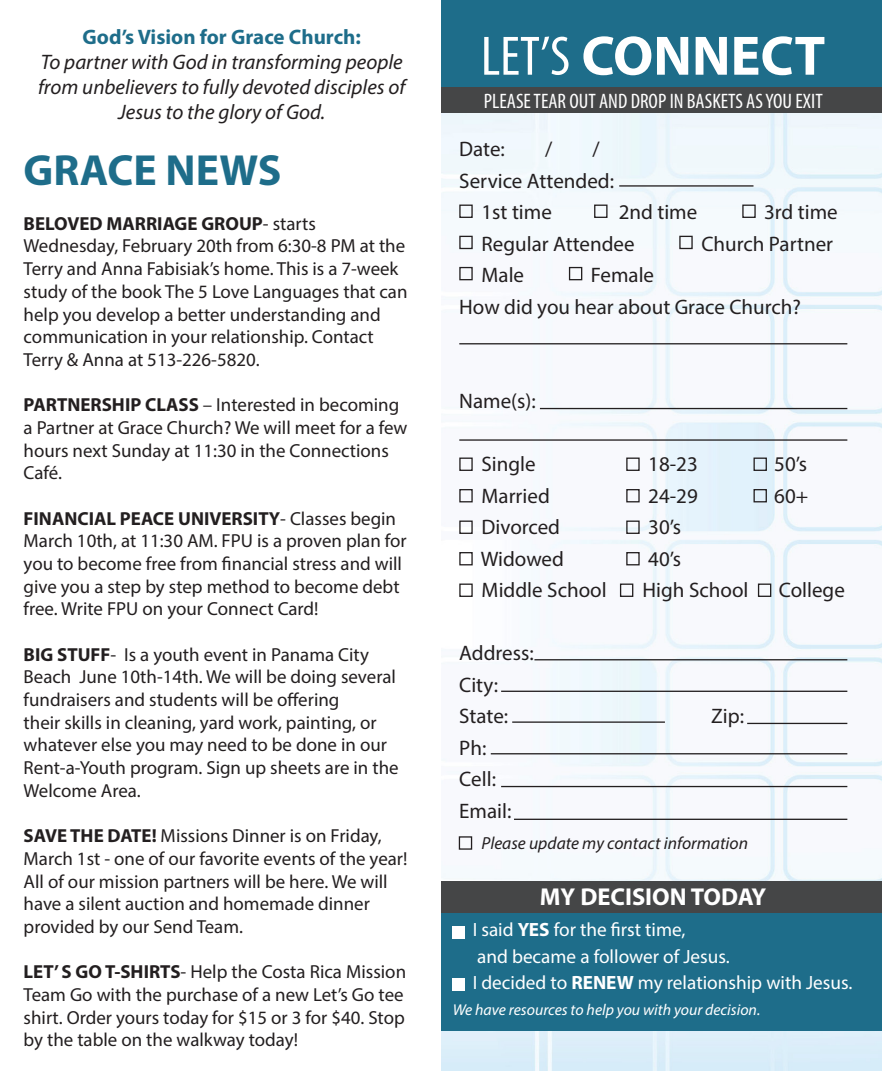
<style>
.page{position:relative;width:882px;height:1071px;background:#fff}
.page>*{position:absolute;margin:0;border:0;box-sizing:border-box;transform-origin:0 0}
.t1{font:700 56px "Myriad Pro";color:#fff}
.t2{font:700 43.75px "Myriad Pro";color:#1e6d8a}
.t3{font:700 24.5px "Myriad Pro";color:#fff}
.t4{font:21px "Myriad Pro";color:#231f20}
.t5{font:italic 21px/25.2px "Myriad Pro";color:#231f20;text-align:center}
.t6{font:condensed 21px "Myriad Pro";color:#fff}
.t7{font:700 21px "Myriad Pro";color:#1e6d8a}
.t8{font:19.25px "Myriad Pro";color:#fff}
.t9{font:18.9px/22.8px "Myriad Pro";color:#231f20}
.t10{font:italic 17.5px "Myriad Pro";color:#231f20}
.t11{font:italic 15.75px "Myriad Pro";color:#fff}
.s1{font-weight:700}
.s2{font-weight:400;font-stretch:condensed}
</style>
<div class="page">
<img style="left:441px;top:112px;width:441px;height:959px">
<div style="left:441px;top:0;width:441px;height:87px;background:#1e6d8a"></div>
<div style="left:441px;top:87px;width:441px;height:25px;background:#454647"></div>
<div style="left:441px;top:912px;width:441px;height:119px;background:#1e6d8a"></div>
<div style="left:441px;top:881px;width:441px;height:31px;background:#454647"></div>
<div style="left:453px;top:927px;width:12px;height:12px;background:#fff"></div>
<div style="left:453px;top:978px;width:12px;height:12px;background:#fff"></div>
<hr style="left:540px;top:408px;width:307px;height:1px;background:#231f20">
<hr style="left:459px;top:439px;width:388px;height:2px;background:#231f20">
<hr style="left:459px;top:343px;width:388px;height:1px;background:#231f20">
<div style="left:459px;top:236px;width:14px;height:13px;border:1px solid #231f20"></div>
<div style="left:459px;top:489px;width:14px;height:13px;border:1px solid #231f20"></div>
<div style="left:626px;top:489px;width:14px;height:13px;border:1px solid #231f20"></div>
<div style="left:754px;top:489px;width:13px;height:13px;border:1px solid #231f20"></div>
<div style="left:679px;top:236px;width:14px;height:13px;border:1px solid #231f20"></div>
<div style="left:459px;top:267px;width:14px;height:13px;border:1px solid #231f20"></div>
<div style="left:459px;top:521px;width:14px;height:13px;border:1px solid #231f20"></div>
<div style="left:626px;top:521px;width:14px;height:13px;border:1px solid #231f20"></div>
<div style="left:459px;top:552px;width:14px;height:13px;border:1px solid #231f20"></div>
<div style="left:459px;top:584px;width:14px;height:13px;border:1px solid #231f20"></div>
<div style="left:459px;top:836px;width:13px;height:14px;border:1px solid #231f20"></div>
<div style="left:620px;top:584px;width:13px;height:13px;border:1px solid #231f20"></div>
<div style="left:758px;top:584px;width:13px;height:13px;border:1px solid #231f20"></div>
<div style="left:626px;top:552px;width:14px;height:13px;border:1px solid #231f20"></div>
<div style="left:569px;top:267px;width:13px;height:13px;border:1px solid #231f20"></div>
<div style="left:459px;top:205px;width:14px;height:13px;border:1px solid #231f20"></div>
<div style="left:459px;top:458px;width:14px;height:13px;border:1px solid #231f20"></div>
<div style="left:626px;top:458px;width:14px;height:13px;border:1px solid #231f20"></div>
<div style="left:754px;top:458px;width:13px;height:13px;border:1px solid #231f20"></div>
<div style="left:594px;top:205px;width:14px;height:13px;border:1px solid #231f20"></div>
<div style="left:742px;top:205px;width:14px;height:13px;border:1px solid #231f20"></div>
<hr style="left:619px;top:185px;width:135px;height:2px;background:#231f20">
<hr style="left:534px;top:659px;width:313px;height:1px;background:#231f20">
<hr style="left:501px;top:691px;width:346px;height:1px;background:#231f20">
<hr style="left:512px;top:721px;width:153px;height:2px;background:#231f20">
<hr style="left:747px;top:723px;width:100px;height:1px;background:#231f20">
<hr style="left:491px;top:753px;width:356px;height:1px;background:#231f20">
<hr style="left:501px;top:786px;width:346px;height:1px;background:#231f20">
<hr style="left:514px;top:819px;width:333px;height:1px;background:#231f20">
<p class="t7" style="left:83px;top:23px;width:280px">God’s Vision for Grace Church:</p>
<p class="t5" style="left:38px;top:49px;width:369px">To partner with God in transforming people from unbelievers to fully devoted disciples of<br>Jesus to the glory of God.</p>
<p class="t2" style="left:24px;top:142px;width:259px">GRACE NEWS</p>
<p class="t9" style="left:24px;top:212px;width:385px"><span class="s1">BELOVED MARRIAGE GROUP</span>- starts Wednesday, February 20th from 6:30-8 PM at the Terry and Anna Fabisiak’s home. This is a 7-week study of the book The 5 Love Languages that can help you develop a better understanding and communication in your relationship. Contact Terry &amp; Anna at 513-226-5820.</p>
<p class="t9" style="left:24px;top:393px;width:385px"><span class="s1">PARTNERSHIP CLASS</span> – Interested in becoming a Partner at Grace Church? We will meet for a few hours next Sunday at 11:30 in the Connections Café.</p>
<p class="t9" style="left:24px;top:507px;width:385px"><span class="s1">FINANCIAL PEACE UNIVERSITY</span>- Classes begin March 10th, at 11:30 AM. FPU is a proven plan for you to become free from financial stress and will give you a step by step method to become debt free. Write FPU on your Connect Card!</p>
<p class="t9" style="left:24px;top:643px;width:377px"><span class="s1">BIG STUFF</span>- Is a youth event in Panama City Beach June 10th-14th. We will be doing several fundraisers and students will be offering<br>their skills in cleaning, yard work, painting, or whatever else you may need to be done in our Rent-a-Youth program. Sign up sheets are in the Welcome Area.</p>
<p class="t9" style="left:24px;top:824px;width:385px"><span class="s1">SAVE THE DATE!</span> Missions Dinner is on Friday, March 1st - one of our favorite events of the year!<br>All of our mission partners will be here. We will have a silent auction and homemade dinner provided by our Send Team.</p>
<p class="t9" style="left:24px;top:960px;width:384px"><span class="s1">LET’ S GO T-SHIRTS</span>- Help the Costa Rica Mission Team Go with the purchase of a new Let’s Go tee shirt. Order yours today for $15 or 3 for $40. Stop by the table on the walkway today!</p>
<p class="t1" style="left:481px;top:19px;width:346px"><span class="s2">LET’S</span> CONNECT</p>
<p class="t6" style="left:484px;top:88px;width:340px">PLEASE TEAR OUT AND DROP IN BASKETS AS YOU EXIT</p>
<p class="t4" style="left:459px;top:136px;width:47px">Date:</p>
<p class="t4" style="left:545px;top:136px;width:9px">/</p>
<p class="t4" style="left:592px;top:136px;width:9px">/</p>
<p class="t4" style="left:459px;top:168px;width:156px">Service Attended:</p>
<p class="t4" style="left:482px;top:199px;width:72px">1st time</p>
<p class="t4" style="left:619px;top:199px;width:80px">2nd time</p>
<p class="t4" style="left:764px;top:199px;width:75px">3rd time</p>
<p class="t4" style="left:482px;top:231px;width:155px">Regular Attendee</p>
<p class="t4" style="left:701px;top:231px;width:133px">Church Partner</p>
<p class="t4" style="left:482px;top:262px;width:44px">Male</p>
<p class="t4" style="left:591px;top:262px;width:65px">Female</p>
<p class="t4" style="left:459px;top:294px;width:343px">How did you hear about Grace Church?</p>
<p class="t4" style="left:459px;top:388px;width:78px">Name(s):</p>
<p class="t4" style="left:482px;top:451px;width:56px">Single</p>
<p class="t4" style="left:648px;top:451px;width:51px">18-23</p>
<p class="t4" style="left:774px;top:451px;width:34px">50’s</p>
<p class="t4" style="left:482px;top:483px;width:70px">Married</p>
<p class="t4" style="left:648px;top:483px;width:51px">24-29</p>
<p class="t4" style="left:774px;top:483px;width:36px">60+</p>
<p class="t4" style="left:482px;top:514px;width:80px">Divorced</p>
<p class="t4" style="left:648px;top:514px;width:34px">30’s</p>
<p class="t4" style="left:481px;top:546px;width:85px">Widowed</p>
<p class="t4" style="left:648px;top:546px;width:34px">40’s</p>
<p class="t4" style="left:482px;top:577px;width:127px">Middle School</p>
<p class="t4" style="left:642px;top:577px;width:108px">High School</p>
<p class="t4" style="left:779px;top:577px;width:68px">College</p>
<p class="t4" style="left:459px;top:640px;width:76px">Address:</p>
<p class="t4" style="left:459px;top:672px;width:40px">City:</p>
<p class="t4" style="left:459px;top:703px;width:50px">State:</p>
<p class="t4" style="left:711px;top:703px;width:34px">Zip:</p>
<p class="t4" style="left:459px;top:735px;width:29px">Ph:</p>
<p class="t4" style="left:459px;top:766px;width:38px">Cell:</p>
<p class="t4" style="left:459px;top:798px;width:54px">Email:</p>
<p class="t10" style="left:482px;top:832px;width:268px">Please update my contact information</p>
<p class="t3" style="left:540px;top:881px;width:228px">MY DECISION TODAY</p>
<p class="t8" style="left:473px;top:918px;width:214px">I said <span class="s1">YES</span> for the first time,</p>
<p class="t8" style="left:477px;top:944px;width:254px">and became a follower of Jesus.</p>
<p class="t8" style="left:473px;top:971px;width:381px">I decided to <span class="s1">RENEW</span> my relationship with Jesus.</p>
<p class="t11" style="left:453px;top:1000px;width:309px">We have resources to help you with your decision.</p>
</div>
